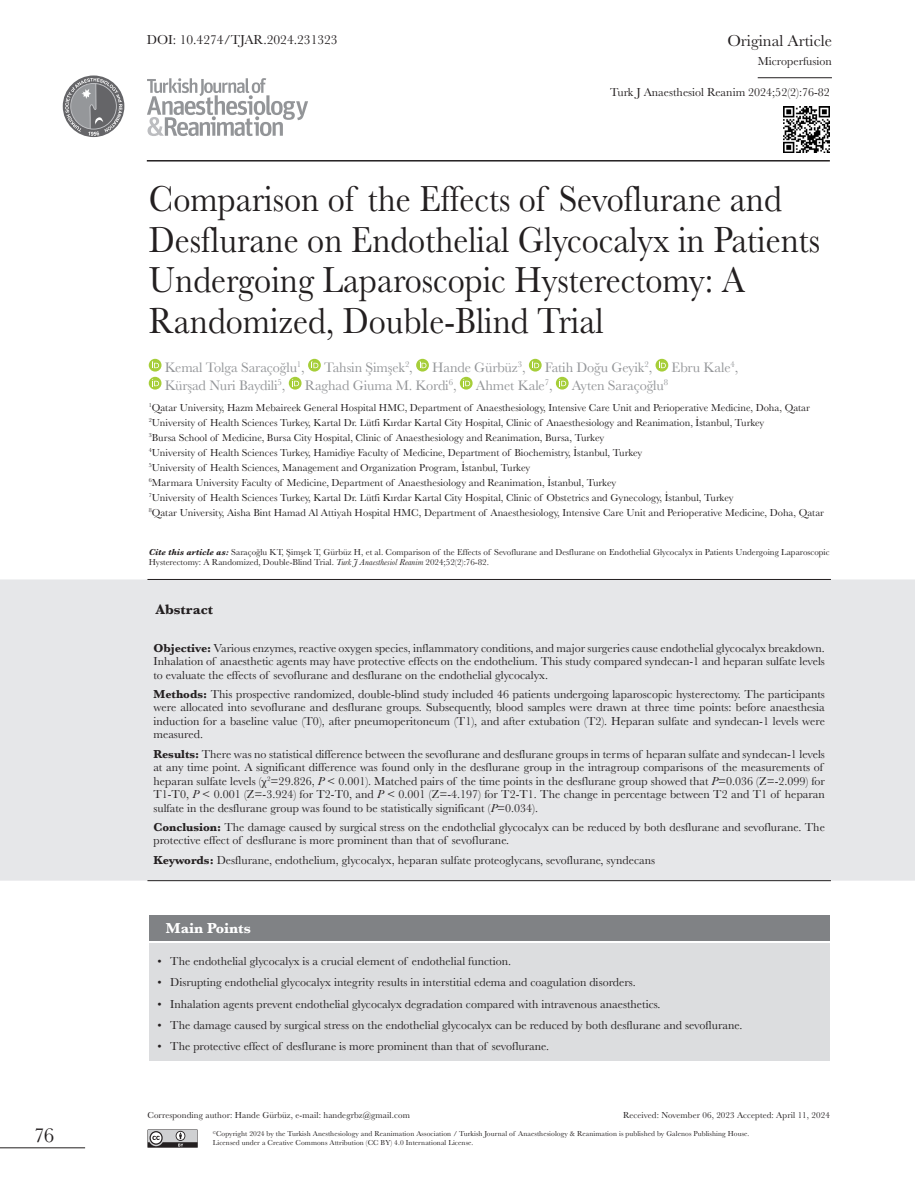
<style>
.page{position:relative;width:915px;height:1191px;background:#fff}
.page>*{position:absolute;margin:0;border:0;box-sizing:border-box;transform-origin:0 0}
._1__BASLIK{font:37.5px/40.5px "Baskerville";color:#231f20;scale:.91 1}
.t1{font:21px "Baskerville";color:#231f20}
.t2{font:16.5px "Baskerville";color:#231f20}
.MAİN{font:700 15px "Baskerville";color:#fff}
.YAZARLAR{font:14.25px "Baskerville";letter-spacing:-.01em;color:#939598}
.ABSTRACT{font:700 14.25px "Baskerville";color:#231f20}
.DOI{font:13.5px "Baskerville";color:#231f20}
.ÖZET{font:12px/13.5px "Baskerville";color:#231f20;text-align:justify}
.SAYFA_ARALIK{font:12px "Baskerville";color:#231f20}
.BOLUM_TÜR{font:12px "Baskerville";color:#231f20}
.KURUMLAR{font:10.5px "Baskerville";color:#231f20}
.CİTE_AS{font:9px/10.8px "Baskerville";color:#231f20}
.Corresponding_author{font:9px "Baskerville";letter-spacing:.01em;color:#231f20}
.Received{font:9px "Baskerville";letter-spacing:.01em;color:#231f20}
.t3{font:7.5px "Baskerville";letter-spacing:.01em;color:#231f20}
.s1{font-weight:700;font-style:italic}
.s2{font-style:italic}
.s3{font-weight:700}
</style>
<div class="page">
<hr style="left:147px;top:160px;width:682px;height:1px;background:#231f20">
<svg style="left:147px;top:78px;width:161px;height:58px"></svg>
<svg style="left:147px;top:1129px;width:51px;height:18px"></svg>
<hr style="left:0;top:1147px;width:85px;height:1px;background:#231f20">
<svg style="left:63px;top:75px;width:61px;height:62px"></svg>
<svg style="left:63px;top:78px;width:59px;height:58px"></svg>
<div style="left:0;top:579px;width:914px;height:301px;background:#e6e7e9"></div>
<hr style="left:147px;top:579px;width:683px;height:1px;background:#231f20">
<hr style="left:147px;top:880px;width:683px;height:1px;background:#231f20">
<hr style="left:757px;top:77px;width:74px;height:1px;background:#231f20">
<img style="left:783px;top:107px;width:46px;height:46px">
<div style="left:149px;top:359px;width:12px;height:12px;background:#a6ce39;border-radius:50%"></div>
<svg style="left:152px;top:361px;width:7px;height:7px"></svg>
<svg style="left:308px;top:359px;width:13px;height:12px"></svg>
<svg style="left:311px;top:361px;width:7px;height:7px"></svg>
<svg style="left:416px;top:359px;width:13px;height:12px"></svg>
<svg style="left:419px;top:361px;width:7px;height:7px"></svg>
<svg style="left:528px;top:359px;width:13px;height:12px"></svg>
<svg style="left:532px;top:361px;width:7px;height:7px"></svg>
<svg style="left:655px;top:359px;width:13px;height:12px"></svg>
<svg style="left:658px;top:361px;width:7px;height:7px"></svg>
<div style="left:149px;top:377px;width:12px;height:12px;background:#a6ce39;border-radius:50%"></div>
<svg style="left:152px;top:379px;width:7px;height:7px"></svg>
<div style="left:289px;top:377px;width:12px;height:12px;background:#a6ce39;border-radius:50%"></div>
<svg style="left:292px;top:379px;width:7px;height:7px"></svg>
<svg style="left:459px;top:377px;width:13px;height:12px"></svg>
<svg style="left:463px;top:379px;width:7px;height:7px"></svg>
<svg style="left:555px;top:377px;width:13px;height:12px"></svg>
<svg style="left:559px;top:379px;width:7px;height:7px"></svg>
<div style="left:149px;top:915px;width:680px;height:26px;background:#808285"></div>
<div style="left:149px;top:943px;width:680px;height:118px;background:#dcdddf"></div>
<h2 class="t1" style="left:34px;top:1122px;width:22px">76</h2>
<p class="DOI" style="left:147px;top:31px;width:192px">DOI: 10.4274/TJAR.2024.231323</p>
<h3 class="t2" style="left:727px;top:30px;width:106px">Original Article</h3>
<p class="BOLUM_TÜR" style="left:757px;top:54px;width:76px">Microperfusion</p>
<p class="SAYFA_ARALIK" style="left:610px;top:85px;width:221px">Turk J Anaesthesiol Reanim 2024;52(2):76-82</p>
<p class="_1__BASLIK" style="left:149px;top:179px;width:739px">Comparison of the Effects of Sevoflurane and Desflurane on Endothelial Glycocalyx in Patients Undergoing Laparoscopic Hysterectomy: A Randomized, Double-Blind Trial</p>
<p class="YAZARLAR" style="left:165px;top:358px;width:141px">Kemal Tolga Saraçoğlu<sup>1</sup>,</p>
<p class="YAZARLAR" style="left:324px;top:358px;width:90px">Tahsin Şimşek<sup>2</sup>,</p>
<p class="YAZARLAR" style="left:432px;top:358px;width:95px">Hande Gürbüz<sup>3</sup>,</p>
<p class="YAZARLAR" style="left:544px;top:358px;width:109px">Fatih Doğu Geyik<sup>2</sup>,</p>
<p class="YAZARLAR" style="left:671px;top:358px;width:68px">Ebru Kale<sup>4</sup>,</p>
<p class="YAZARLAR" style="left:165px;top:376px;width:122px">Kürşad Nuri Baydili<sup>5</sup>,</p>
<p class="YAZARLAR" style="left:305px;top:376px;width:153px">Raghad Giuma M. Kordi<sup>6</sup>,</p>
<p class="YAZARLAR" style="left:475px;top:376px;width:78px">Ahmet Kale<sup>7</sup>,</p>
<p class="YAZARLAR" style="left:571px;top:376px;width:98px">Ayten Saraçoğlu<sup>8</sup></p>
<p class="KURUMLAR" style="left:149px;top:400px;width:662px"><sup>1</sup>Qatar University, Hazm Mebaireek General Hospital HMC, Department of Anaesthesiology, Intensive Care Unit and Perioperative Medicine, Doha, Qatar</p>
<p class="KURUMLAR" style="left:149px;top:415px;width:617px"><sup>2</sup>University of Health Sciences Turkey, Kartal Dr. Lütfi Kırdar Kartal City Hospital, Clinic of Anaesthesiology and Reanimation, İstanbul, Turkey</p>
<p class="KURUMLAR" style="left:149px;top:430px;width:457px"><sup>3</sup>Bursa School of Medicine, Bursa City Hospital, Clinic of Anaesthesiology and Reanimation, Bursa, Turkey</p>
<p class="KURUMLAR" style="left:149px;top:445px;width:495px"><sup>4</sup>University of Health Sciences Turkey, Hamidiye Faculty of Medicine, Department of Biochemistry, İstanbul, Turkey</p>
<p class="KURUMLAR" style="left:149px;top:460px;width:383px"><sup>5</sup>University of Health Sciences, Management and Organization Program, İstanbul, Turkey</p>
<p class="KURUMLAR" style="left:149px;top:475px;width:469px"><sup>6</sup>Marmara University Faculty of Medicine, Department of Anaesthesiology and Reanimation, İstanbul, Turkey</p>
<p class="KURUMLAR" style="left:149px;top:490px;width:586px"><sup>7</sup>University of Health Sciences Turkey, Kartal Dr. Lütfi Kırdar Kartal City Hospital, Clinic of Obstetrics and Gynecology, İstanbul, Turkey</p>
<p class="KURUMLAR" style="left:149px;top:505px;width:676px"><sup>8</sup>Qatar University, Aisha Bint Hamad Al Attiyah Hospital HMC, Department of Anaesthesiology, Intensive Care Unit and Perioperative Medicine, Doha, Qatar</p>
<p class="CİTE_AS" style="left:149px;top:546px;width:682px"><span class="s1">Cite this article as:</span> Saraçoğlu KT, Şimşek T, Gürbüz H, et al. Comparison of the Effects of Sevoflurane and Desflurane on Endothelial Glycocalyx in Patients Undergoing Laparoscopic<br>Hysterectomy: A Randomized, Double-Blind Trial. <span class="s2">Turk J Anaesthesiol Reanim</span> 2024;52(2):76-82.</p>
<p class="ABSTRACT" style="left:156px;top:599px;width:58px">Abstract</p>
<p class="ÖZET" style="left:153px;top:641px;width:672px"><span class="s3">Objective:</span> Various enzymes, reactive oxygen species, inflammatory conditions, and major surgeries cause endothelial glycocalyx breakdown.<br>Inhalation of anaesthetic agents may have protective effects on the endothelium. This study compared syndecan-1 and heparan sulfate levels to evaluate the effects of sevoflurane and desflurane on the endothelial glycocalyx.</p>
<p class="ÖZET" style="left:153px;top:687px;width:672px"><span class="s3">Methods:</span> This prospective randomized, double-blind study included 46 patients undergoing laparoscopic hysterectomy. The participants were allocated into sevoflurane and desflurane groups. Subsequently, blood samples were drawn at three time points: before anaesthesia induction for a baseline value (T0), after pneumoperitoneum (T1), and after extubation (T2). Heparan sulfate and syndecan-1 levels were measured.</p>
<p class="ÖZET" style="left:153px;top:747px;width:672px;text-align:left"><span class="s3">Results:</span> There was no statistical difference between the sevoflurane and desflurane groups in terms of heparan sulfate and syndecan-1 levels at any time point. A significant difference was found only in the desflurane group in the intragroup comparisons of the measurements of heparan sulfate levels (χ<sup>2</sup>=29.826, <span class="s2">P</span> &lt; 0.001). Matched pairs of the time points in the desflurane group showed that <span class="s2">P</span>=0.036 (Z=-2.099) for T1-T0, <span class="s2">P</span> &lt; 0.001 (Z=-3.924) for T2-T0, and <span class="s2">P</span> &lt; 0.001 (Z=-4.197) for T2-T1. The change in percentage between T2 and T1 of heparan sulfate in the desflurane group was found to be statistically significant (<span class="s2">P</span>=0.034).</p>
<p class="ÖZET" style="left:153px;top:820px;width:672px"><span class="s3">Conclusion:</span> The damage caused by surgical stress on the endothelial glycocalyx can be reduced by both desflurane and sevoflurane. The protective effect of desflurane is more prominent than that of sevoflurane.</p>
<p class="ÖZET" style="left:153px;top:853px;width:503px"><span class="s3">Keywords:</span> Desflurane, endothelium, glycocalyx, heparan sulfate proteoglycans, sevoflurane, syndecans</p>
<p class="MAİN" style="left:166px;top:918px;width:86px">Main Points</p>
<p class="ÖZET" style="left:157px;top:954px;width:355px">• The endothelial glycocalyx is a crucial element of endothelial function.</p>
<p class="ÖZET" style="left:157px;top:976px;width:479px">• Disrupting endothelial glycocalyx integrity results in interstitial edema and coagulation disorders.</p>
<p class="ÖZET" style="left:157px;top:997px;width:504px">• Inhalation agents prevent endothelial glycocalyx degradation compared with intravenous anaesthetics.</p>
<p class="ÖZET" style="left:157px;top:1018px;width:586px">• The damage caused by surgical stress on the endothelial glycocalyx can be reduced by both desflurane and sevoflurane.</p>
<p class="ÖZET" style="left:157px;top:1040px;width:393px">• The protective effect of desflurane is more prominent than that of sevoflurane.</p>
<p class="Corresponding_author" style="left:147px;top:1109px;width:264px">Corresponding author: Hande Gürbüz, e-mail: handegrbz@gmail.com</p>
<p class="Received" style="left:623px;top:1109px;width:208px">Received: November 06, 2023 Accepted: April 11, 2024</p>
<p class="t3" style="left:213px;top:1128px;width:537px"><sup>©</sup>Copyright 2024 by the Turkish Anesthesiology and Reanimation Association / Turkish Journal of Anaesthesiology &amp; Reanimation is published by Galenos Publishing House.</p>
<p class="t3" style="left:213px;top:1137px;width:262px">Licensed under a Creative Commons Attribution (CC BY) 4.0 International License.</p>
</div>
